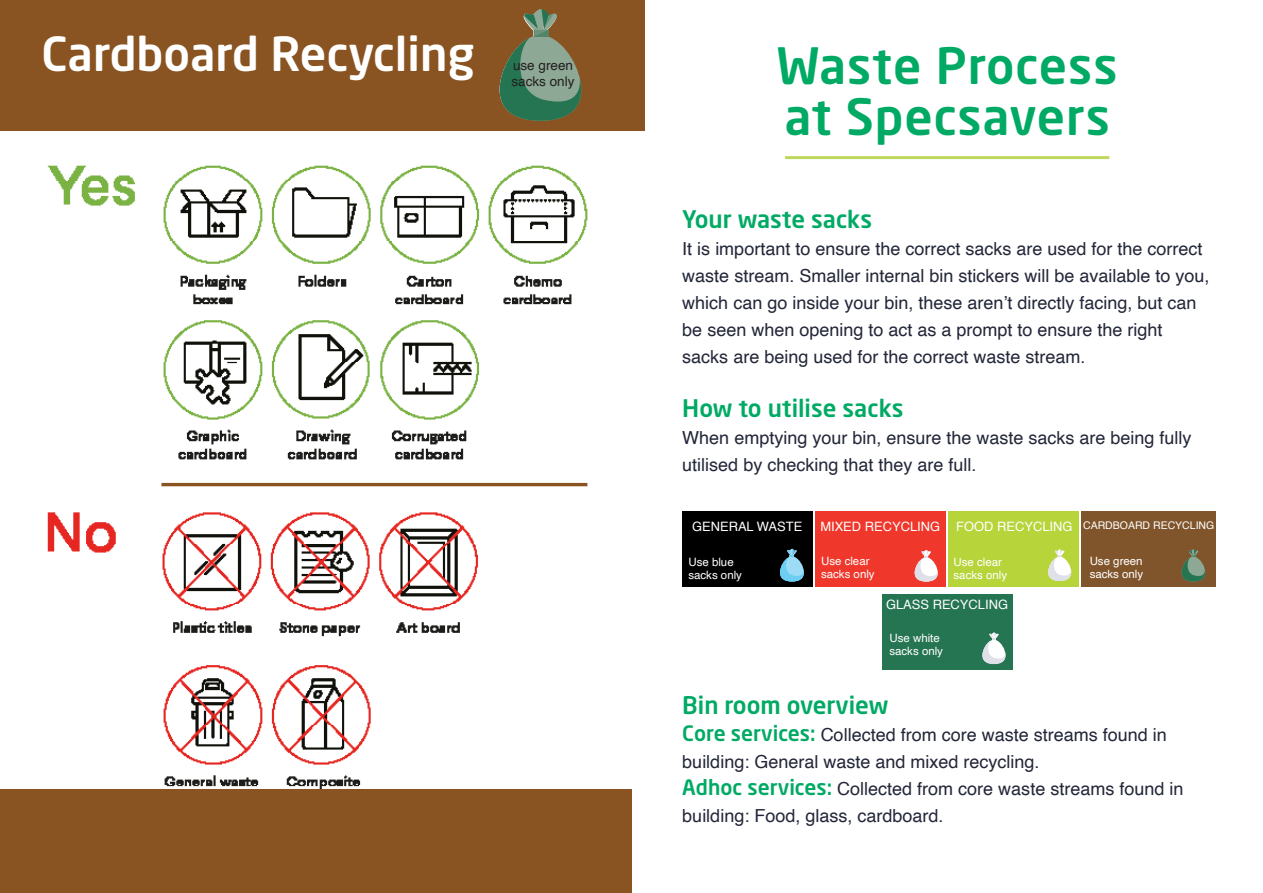
<style>
.page{position:relative;width:1263px;height:893px;background:#fff}
.page>*{position:absolute;margin:0;border:0;box-sizing:border-box;transform-origin:0 0}
.SAVILLS_head{font:500 49.5px/51px "Neo Sans W1 G";letter-spacing:.02em;color:#00aa64}
.t1{font:500 46.5px "Neo Sans W1 G";color:#fff}
.SAVILLS_sub_heads{font:500 24px "Neo Sans W1 G";color:#00aa64}
.SAVILLS_text{font:18px/27px "Helvetica";color:#222638}
.SAVILLS_text_smaller{font:13.5px/16.5px "Helvetica";color:#231f20;text-align:center}
.SAVILLS_text_smaller-2{font:12.9px "Helvetica";color:#fff}
.SAVILLS_text_smaller-3{font:11.55px/12.9px "Helvetica";color:#fff}
.SAVILLS_text_smaller-4{font:10.5px "Helvetica";color:#fff}
.s1{font-family:"Neo Sans W1 G";font-weight:500;font-size:21px;color:#00aa64}
</style>
<div class="page">
<hr style="left:785px;top:156px;width:324px;height:3px;background:#bed85d">
<div style="left:682px;top:512px;width:130px;height:75px;background:#000001"></div>
<svg style="left:780px;top:549px;width:24px;height:33px"></svg>
<div style="left:815px;top:512px;width:130px;height:75px;background:#ef372b"></div>
<div style="left:948px;top:512px;width:131px;height:75px;background:#b7d43a"></div>
<div style="left:1081px;top:512px;width:135px;height:75px;background:#80552c"></div>
<div style="left:882px;top:594px;width:130px;height:76px;background:#257452"></div>
<svg style="left:1181px;top:549px;width:24px;height:32px"></svg>
<svg style="left:915px;top:550px;width:23px;height:32px"></svg>
<svg style="left:1048px;top:549px;width:23px;height:32px"></svg>
<svg style="left:982px;top:632px;width:23px;height:32px"></svg>
<img style="left:47px;top:165px;width:541px;height:624px">
<div style="left:0;top:789px;width:631px;height:104px;background:#895421"></div>
<div style="left:0;top:0;width:644px;height:131px;background:#895421"></div>
<svg style="left:500px;top:9px;width:81px;height:112px"></svg>
<p class="t1" style="left:41px;top:25px;width:435px">Cardboard Recycling</p>
<p class="SAVILLS_text_smaller" style="left:507px;top:59px;width:65px">use clear sacks only</p>
<p class="SAVILLS_text_smaller" style="left:511px;top:57px;width:65px;text-align:left">use green sacks only</p>
<p class="SAVILLS_head" style="left:777px;top:39px;width:342px">Waste Process at Specsavers</p>
<p class="SAVILLS_sub_heads" style="left:682px;top:204px;width:191px">Your waste sacks</p>
<p class="SAVILLS_text" style="left:682px;top:235px;width:529px">It is important to ensure the correct sacks are used for the correct waste stream. Smaller internal bin stickers will be available to you, which can go inside your bin, these aren’t directly facing, but can</p>
<p class="SAVILLS_text" style="left:682px;top:316px;width:482px">be seen when opening to act as a prompt to ensure the right sacks are being used for the correct waste stream.</p>
<p class="SAVILLS_sub_heads" style="left:682px;top:393px;width:223px">How to utilise sacks</p>
<p class="SAVILLS_text" style="left:682px;top:424px;width:511px">When emptying your bin, ensure the waste sacks are being fully utilised by checking that they are full.</p>
<p class="SAVILLS_text_smaller-2" style="left:692px;top:516px;width:112px">GENERAL WASTE</p>
<p class="SAVILLS_text_smaller-3" style="left:688px;top:556px;width:55px">Use blue sacks only</p>
<p class="SAVILLS_text_smaller-2" style="left:820px;top:516px;width:121px">MIXED RECYCLING</p>
<p class="SAVILLS_text_smaller-3" style="left:821px;top:555px;width:55px">Use clear sacks only</p>
<p class="SAVILLS_text_smaller-2" style="left:956px;top:516px;width:118px">FOOD RECYCLING</p>
<p class="SAVILLS_text_smaller-3" style="left:953px;top:556px;width:55px">Use clear sacks only</p>
<p class="SAVILLS_text_smaller-2" style="left:886px;top:594px;width:124px">GLASS RECYCLING</p>
<p class="SAVILLS_text_smaller-3" style="left:889px;top:632px;width:55px">Use white sacks only</p>
<p class="SAVILLS_text_smaller-4" style="left:1083px;top:517px;width:133px">CARDBOARD RECYCLING</p>
<p class="SAVILLS_text_smaller-3" style="left:1090px;top:555px;width:55px">Use green sacks only</p>
<p class="SAVILLS_sub_heads" style="left:682px;top:690px;width:208px">Bin room overview</p>
<p class="SAVILLS_text" style="left:682px;top:721px;width:486px"><span class="s1">Core services:</span> Collected from core waste streams found in building: General waste and mixed recycling.</p>
<p class="SAVILLS_text" style="left:682px;top:775px;width:503px"><span class="s1">Adhoc services:</span> Collected from core waste streams found in building: Food, glass, cardboard.</p>
</div>
